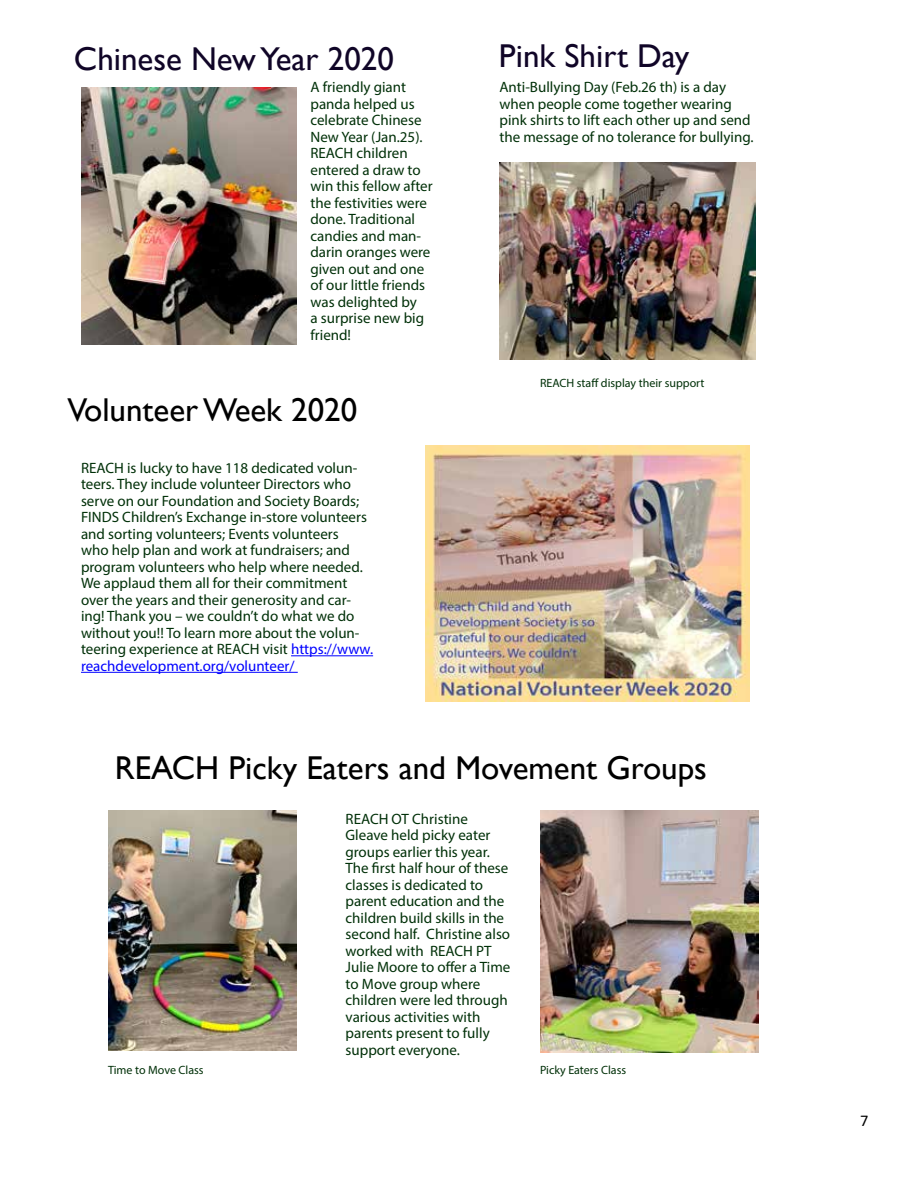
<style>
.page{position:relative;width:918px;height:1188px;background:#fff}
.page>*{position:absolute;margin:0;border:0;box-sizing:border-box;transform-origin:0 0}
.t1{font:33px "Gill Sans";color:#000}
.t2{font:33px "Gill Sans";color:#100527}
.t3{font:16.5px "Calibri";color:#000}
.t4{font:15px/16.5px "Myriad Pro";color:#003008}
.t5{font:12px "Myriad Pro";color:#003008}
.s1{color:#00f}
</style>
<div class="page">
<hr style="left:291px;top:655px;width:82px;height:1px;background:#00f">
<hr style="left:81px;top:672px;width:217px;height:1px;background:#00f">
<img style="left:500px;top:162px;width:256px;height:198px">
<img style="left:81px;top:88px;width:216px;height:256px">
<img style="left:540px;top:810px;width:219px;height:243px">
<img style="left:108px;top:810px;width:189px;height:241px">
<img style="left:426px;top:446px;width:324px;height:256px">
<h1 class="t2" style="left:74px;top:40px;width:321px">Chinese New Year 2020</h1>
<h1 class="t2" style="left:499px;top:36px;width:192px">Pink Shirt Day</h1>
<p class="t4" style="left:310px;top:79px;width:124px">A friendly giant panda helped us celebrate Chinese<br>New Year (Jan.25).<br>REACH children entered a draw to win this fellow after the festivities were done. Traditional candies and man&shy;darin oranges were given out and one of our little friends was delighted by<br>a surprise new big friend!</p>
<h1 class="t1" style="left:68px;top:391px;width:291px">Volunteer Week 2020</h1>
<p class="t4" style="left:81px;top:459px;width:294px">REACH is lucky to have 118 dedicated volun&shy;teers. They include volunteer Directors who serve on our Foundation and Society Boards; FINDS Children’s Exchange in-store volunteers and sorting volunteers; Events volunteers<br>who help plan and work at fundraisers; and program volunteers who help where needed.<br>We applaud them all for their commitment over the years and their generosity and car&shy;ing! Thank you – we couldn’t do what we do without you!! To learn more about the volun&shy;teering experience at REACH visit <span class="s1">https://www. reachdevelopment.org/volunteer/</span></p>
<p class="t4" style="left:500px;top:79px;width:256px">Anti-Bullying Day (Feb.26 th) is a day when people come together wearing pink shirts to lift each other up and send the message of no tolerance for bullying.</p>
<p class="t5" style="left:540px;top:376px;width:166px">REACH staff display their support</p>
<h1 class="t1" style="left:115px;top:748px;width:594px">REACH Picky Eaters and Movement Groups</h1>
<p class="t4" style="left:346px;top:810px;width:166px">REACH OT Christine<br>Gleave held picky eater groups earlier this year.<br>The first half hour of these classes is dedicated to parent education and the children build skills in the second half. Christine also worked with REACH PT<br>Julie Moore to offer a Time to Move group where children were led through various activities with parents present to fully support everyone.</p>
<p class="t5" style="left:108px;top:1062px;width:97px">Time to Move Class</p>
<p class="t5" style="left:540px;top:1062px;width:88px">Picky Eaters Class</p>
<p class="t3" style="left:860px;top:1109px;width:10px">7</p>
</div>
